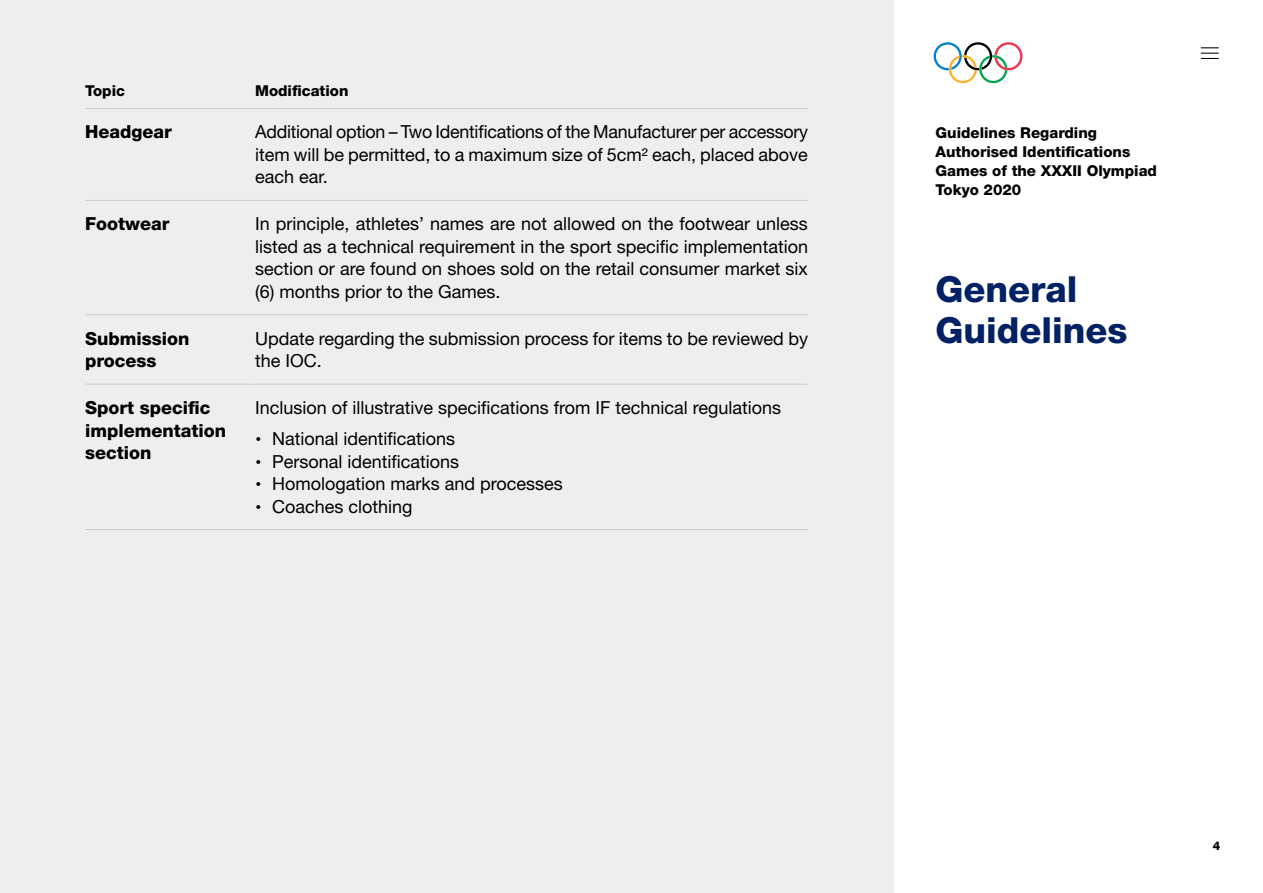
<style>
.page{position:relative;width:1263px;height:893px;background:#fff}
.page>*{position:absolute;margin:0;border:0;box-sizing:border-box;transform-origin:0 0}
.t1{font:800 36px/40.5px "Helvetica Neue LT Std";color:#002163}
.Table_Text{font:18px/22.5px "Helvetica Neue LT Std";color:#000;text-align:justify}
.Table_Tile{font:800 18px/22.5px "Helvetica Neue LT Std";color:#000}
.Table_Head{font:800 15px/18.8px "Helvetica Neue LT Std";color:#000}
.t2{font:800 12px "Helvetica Neue LT Std";color:#000}
.s1{font-weight:800;font-size:21px}
</style>
<div class="page">
<div style="left:0;top:0;width:893px;height:893px;background:#eee"></div>
<svg style="left:934px;top:42px;width:88px;height:41px"></svg>
<hr style="left:255px;top:200px;width:553px;height:1px;background:#ccc">
<hr style="left:255px;top:314px;width:553px;height:1px;background:#ccc">
<hr style="left:85px;top:200px;width:170px;height:1px;background:#ccc">
<hr style="left:85px;top:314px;width:170px;height:1px;background:#ccc">
<hr style="left:85px;top:384px;width:170px;height:1px;background:#ccc">
<hr style="left:85px;top:529px;width:170px;height:1px;background:#ccc">
<hr style="left:255px;top:384px;width:553px;height:1px;background:#ccc">
<hr style="left:255px;top:529px;width:553px;height:1px;background:#ccc">
<hr style="left:85px;top:108px;width:170px;height:1px;background:#ccc">
<hr style="left:255px;top:108px;width:553px;height:1px;background:#ccc">
<svg style="left:1201px;top:47px;width:18px;height:12px"></svg>
<p class="Table_Head" style="left:85px;top:81px;width:42px">Topic</p>
<p class="Table_Head" style="left:255px;top:81px;width:95px">Modification</p>
<p class="Table_Tile" style="left:85px;top:121px;width:88px">Headgear</p>
<p class="Table_Text" style="left:255px;top:120px;width:554px">Additional option – Two Identifications of the Manufacturer per accessory item will be permitted, to a maximum size of 5cm2 each, placed above each ear.</p>
<p class="Table_Tile" style="left:85px;top:213px;width:86px">Footwear</p>
<p class="Table_Text" style="left:255px;top:212px;width:554px">In principle, athletes’ names are not allowed on the footwear unless listed as a technical requirement in the sport specific implementation section or are found on shoes sold on the retail consumer market six (6) months prior to the Games.</p>
<p class="Table_Tile" style="left:85px;top:327px;width:106px">Submission process</p>
<p class="Table_Text" style="left:255px;top:327px;width:554px">Update regarding the submission process for items to be reviewed by the IOC.</p>
<p class="Table_Tile" style="left:85px;top:396px;width:143px">Sport specific implementation section</p>
<p class="Table_Text" style="left:255px;top:396px;width:528px">Inclusion of illustrative specifications from IF technical regulations</p>
<p class="Table_Text" style="left:255px;top:427px;width:202px"><span class="s1">·</span> National identifications</p>
<p class="Table_Text" style="left:255px;top:450px;width:206px"><span class="s1">·</span> Personal identifications</p>
<p class="Table_Text" style="left:255px;top:472px;width:309px"><span class="s1">·</span> Homologation marks and processes</p>
<p class="Table_Text" style="left:255px;top:495px;width:159px"><span class="s1">·</span> Coaches clothing</p>
<p class="Table_Head" style="left:935px;top:124px;width:223px">Guidelines Regarding<br>Authorised Identifications<br>Games of the XXXII Olympiad<br>Tokyo 2020</p>
<h1 class="t1" style="left:935px;top:269px;width:194px">General<br>Guidelines</h1>
<p class="t2" style="left:1213px;top:839px;width:9px">4</p>
</div>
